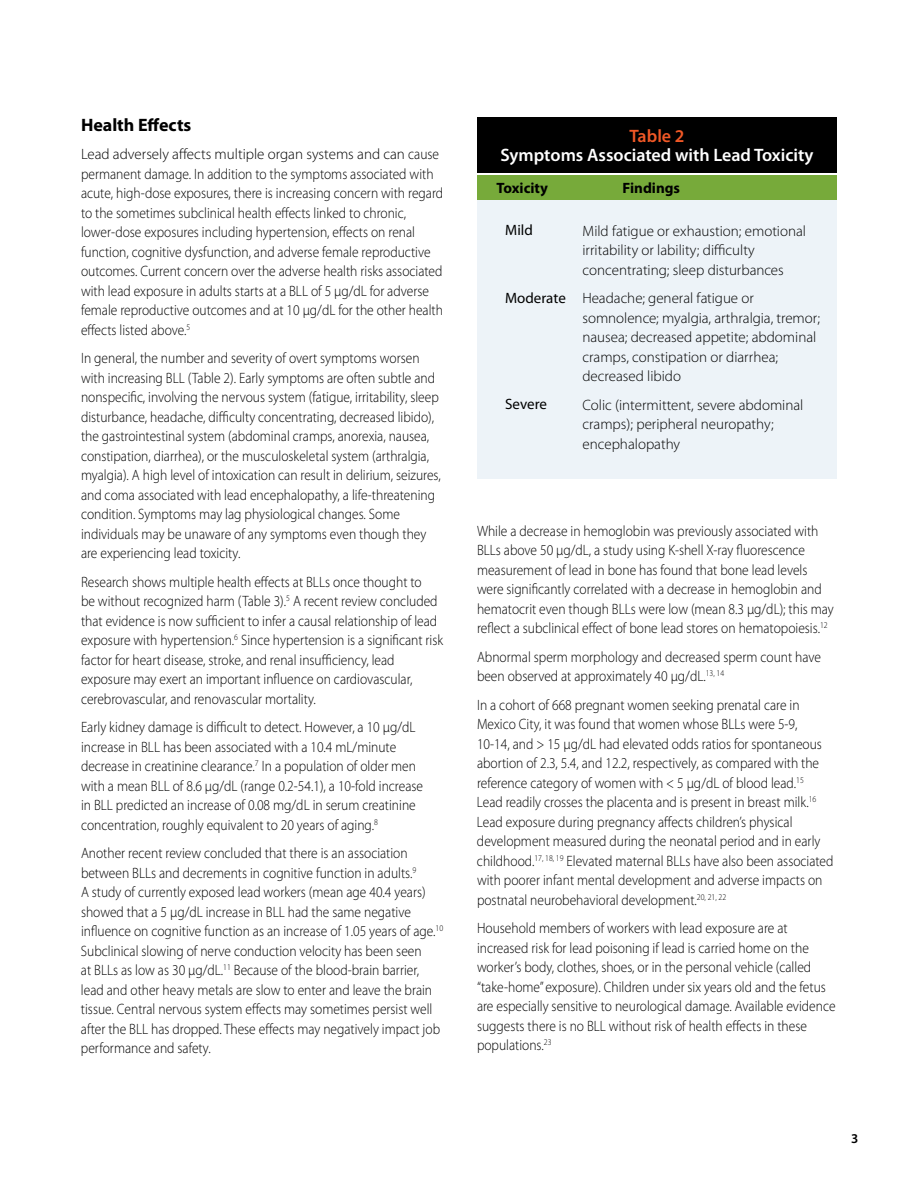
<style>
.page{position:relative;width:918px;height:1188px;background:#fff}
.page>*{position:absolute;margin:0;border:0;box-sizing:border-box;transform-origin:0 0}
.t1{font:600 18px "Myriad Pro";color:#fff}
.t2{font:700 18px "Myriad Pro";color:#000}
.t3{font:600 18px "Myriad Pro";color:#f15826}
.t4{font:300 15px/19.5px "Myriad Pro";color:#000;scale:.9 1}
.t5{font:300 15px/19.5px "Myriad Pro";color:#000}
.t6{font:15px "Myriad Pro";color:#000}
.t7{font:700 15px "Myriad Pro";color:#000}
.t8{font:600 13.5px "Myriad Pro";color:#000}
</style>
<div class="page">
<div style="left:477px;top:185px;width:360px;height:293px;background:#edf3f8"></div>
<div style="left:477px;top:117px;width:360px;height:56px;background:#000"></div>
<div style="left:477px;top:176px;width:360px;height:24px;background:#77aa3a"></div>
<p class="t2" style="left:81px;top:113px;width:112px">Health Effects</p>
<p class="t5" style="left:81px;top:144px;width:364px">Lead adversely affects multiple organ systems and can cause permanent damage. In addition to the symptoms associated with acute, high-dose exposures, there is increasing concern with regard to the sometimes subclinical health effects linked to chronic, lower-dose exposures including hypertension, effects on renal function, cognitive dysfunction, and adverse female reproductive outcomes. Current concern over the adverse health risks associated with lead exposure in adults starts at a BLL of 5 µg/dL for adverse female reproductive outcomes and at 10 µg/dL for the other health effects listed above.<sup>5</sup></p>
<p class="t4" style="left:81px;top:348px;width:401px">In general, the number and severity of overt symptoms worsen with increasing BLL (Table 2). Early symptoms are often subtle and nonspecific, involving the nervous system (fatigue, irritability, sleep disturbance, headache, difficulty concentrating, decreased libido), the gastrointestinal system (abdominal cramps, anorexia, nausea, constipation, diarrhea), or the musculoskeletal system (arthralgia, myalgia). A high level of intoxication can result in delirium, seizures, and coma associated with lead encephalopathy, a life-threatening condition. Symptoms may lag physiological changes. Some individuals may be unaware of any symptoms even though they are experiencing lead toxicity.</p>
<p class="t4" style="left:81px;top:572px;width:404px">Research shows multiple health effects at BLLs once thought to<br>be without recognized harm (Table 3).<sup>5</sup> A recent review concluded that evidence is now sufficient to infer a causal relationship of lead exposure with hypertension.<sup>6</sup> Since hypertension is a significant risk factor for heart disease, stroke, and renal insufficiency, lead exposure may exert an important influence on cardiovascular, cerebrovascular, and renovascular mortality.</p>
<p class="t4" style="left:81px;top:717px;width:382px">Early kidney damage is difficult to detect. However, a 10 µg/dL increase in BLL has been associated with a 10.4 mL/minute decrease in creatinine clearance.<sup>7</sup> In a population of older men with a mean BLL of 8.6 µg/dL (range 0.2-54.1), a 10-fold increase in BLL predicted an increase of 0.08 mg/dL in serum creatinine concentration, roughly equivalent to 20 years of aging.<sup>8</sup></p>
<p class="t4" style="left:81px;top:843px;width:404px">Another recent review concluded that there is an association between BLLs and decrements in cognitive function in adults.<sup>9<br></sup>A study of currently exposed lead workers (mean age 40.4 years) showed that a 5 µg/dL increase in BLL had the same negative influence on cognitive function as an increase of 1.05 years of age.<sup>10<br></sup>Subclinical slowing of nerve conduction velocity has been seen<br>at BLLs as low as 30 µg/dL.<sup>11</sup> Because of the blood-brain barrier, lead and other heavy metals are slow to enter and leave the brain tissue. Central nervous system effects may sometimes persist well after the BLL has dropped. These effects may negatively impact job performance and safety.</p>
<p class="t3" style="left:629px;top:124px;width:57px">Table 2</p>
<p class="t1" style="left:500px;top:144px;width:315px">Symptoms Associated with Lead Toxicity</p>
<p class="t7" style="left:496px;top:178px;width:53px">Toxicity</p>
<p class="t7" style="left:622px;top:178px;width:59px">Findings</p>
<p class="t6" style="left:505px;top:221px;width:29px">Mild</p>
<p class="t5" style="left:582px;top:221px;width:225px">Mild fatigue or exhaustion; emotional irritability or lability; difficulty concentrating; sleep disturbances</p>
<p class="t5" style="left:582px;top:289px;width:239px">Headache; general fatigue or somnolence; myalgia, arthralgia, tremor; nausea; decreased appetite; abdominal cramps, constipation or diarrhea; decreased libido</p>
<p class="t5" style="left:582px;top:395px;width:223px">Colic (intermittent, severe abdominal cramps); peripheral neuropathy; encephalopathy</p>
<p class="t6" style="left:505px;top:289px;width:62px">Moderate</p>
<p class="t6" style="left:505px;top:395px;width:43px">Severe</p>
<p class="t4" style="left:477px;top:521px;width:398px">While a decrease in hemoglobin was previously associated with BLLs above 50 µg/dL, a study using K-shell X-ray fluorescence measurement of lead in bone has found that bone lead levels were significantly correlated with a decrease in hemoglobin and hematocrit even though BLLs were low (mean 8.3 µg/dL); this may reflect a subclinical effect of bone lead stores on hematopoiesis.<sup>12</sup></p>
<p class="t4" style="left:477px;top:647px;width:384px">Abnormal sperm morphology and decreased sperm count have been observed at approximately 40 µg/dL.<sup>13,</sup> <sup>14</sup></p>
<p class="t4" style="left:477px;top:695px;width:398px">In a cohort of 668 pregnant women seeking prenatal care in Mexico City, it was found that women whose BLLs were 5-9, 10-14, and &gt; 15 µg/dL had elevated odds ratios for spontaneous abortion of 2.3, 5.4, and 12.2, respectively, as compared with the reference category of women with &lt; 5 µg/dL of blood lead.<sup>15<br></sup>Lead readily crosses the placenta and is present in breast milk.<sup>16<br></sup>Lead exposure during pregnancy affects children’s physical development measured during the neonatal period and in early childhood.<sup>17,</sup> <sup>18,</sup> <sup>19</sup> Elevated maternal BLLs have also been associated with poorer infant mental development and adverse impacts on postnatal neurobehavioral development.<sup>20,</sup> <sup>21,</sup> <sup>22</sup></p>
<p class="t4" style="left:477px;top:918px;width:400px">Household members of workers with lead exposure are at increased risk for lead poisoning if lead is carried home on the worker’s body, clothes, shoes, or in the personal vehicle (called “take-home” exposure). Children under six years old and the fetus are especially sensitive to neurological damage. Available evidence suggests there is no BLL without risk of health effects in these populations.<sup>23</sup></p>
<p class="t8" style="left:851px;top:1130px;width:9px">3</p>
</div>
